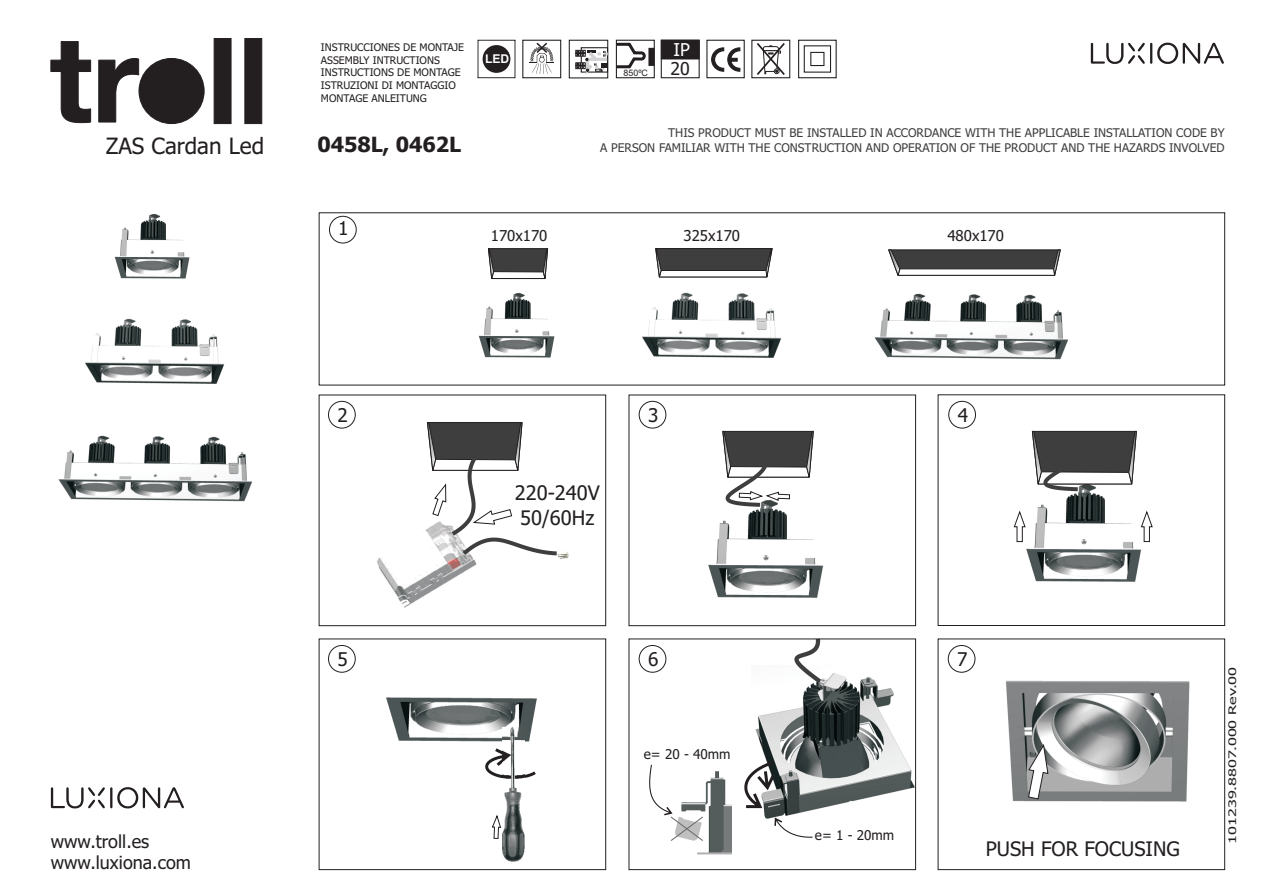
<style>
.page{position:relative;width:1263px;height:893px;background:#fff}
.page>*{position:absolute;margin:0;border:0;box-sizing:border-box;transform-origin:0 0}
.t1{font:22.5px "Tahoma";color:#231f20}
.t2{font:700 21px "Tahoma";color:#231f20}
.t3{font:20.1px/24.3px "Tahoma";color:#231f20}
.t4{font:18.9px "Tahoma";color:#231f20}
.t5{font:18px/21.8px "Tahoma";color:#231f20}
.t6{font:17.7px "Tahoma";color:#fff}
.t7{font:17.7px "Tahoma";color:#231f20}
.t8{font:15px "Tahoma";color:#231f20}
.t9{font:13.5px "Tahoma";color:#231f20}
.t10{font:700 12.15px "Arial";color:#fff}
.t11{font:12px/14.5px "Tahoma";color:#3e3e3f;text-align:right}
.t12{font:10.5px/12.6px "Tahoma";color:#231f20}
.t13{font:10.5px "Tahoma";color:#231f20;scale:1.56 1}
.t14{font:8.85px "Arial";color:#231f20}
</style>
<div class="page">
<img style="left:751px;top:666px;width:166px;height:156px">
<svg style="left:794px;top:641px;width:27px;height:42px"></svg>
<svg style="left:744px;top:761px;width:31px;height:47px"></svg>
<svg style="left:485px;top:748px;width:51px;height:30px"></svg>
<img style="left:328px;top:400px;width:241px;height:208px">
<svg style="left:51px;top:42px;width:40px;height:81px"></svg>
<svg style="left:98px;top:58px;width:41px;height:64px"></svg>
<div style="left:139px;top:58px;width:65px;height:66px;background:#231f20;border:1px solid #231f20;border-radius:50%"></div>
<svg style="left:214px;top:38px;width:17px;height:86px"></svg>
<svg style="left:245px;top:38px;width:17px;height:86px"></svg>
<svg style="left:1157px;top:43px;width:67px;height:21px"></svg>
<hr style="left:1150px;top:43px;width:2px;height:21px;background:#231f20">
<svg style="left:1091px;top:43px;width:54px;height:21px"></svg>
<svg style="left:117px;top:787px;width:67px;height:21px"></svg>
<hr style="left:110px;top:787px;width:2px;height:21px;background:#231f20">
<svg style="left:51px;top:787px;width:54px;height:21px"></svg>
<svg style="left:755px;top:43px;width:32px;height:36px"></svg>
<div style="left:751px;top:40px;width:39px;height:38px;border:1px solid #231f20"></div>
<svg style="left:706px;top:39px;width:39px;height:40px"></svg>
<svg style="left:568px;top:39px;width:87px;height:40px"></svg>
<div style="left:616px;top:40px;width:39px;height:38px;border:1px solid #231f20"></div>
<svg style="left:663px;top:42px;width:35px;height:17px"></svg>
<div style="left:661px;top:40px;width:39px;height:38px;border:1px solid #231f20"></div>
<div style="left:329px;top:216px;width:27px;height:27px;background:#fff;border:1px solid #231f20;border-radius:50%"></div>
<div style="left:328px;top:401px;width:27px;height:27px;background:#fff;border:1px solid #231f20;border-radius:50%"></div>
<div style="left:328px;top:645px;width:27px;height:27px;background:#fff;border:1px solid #231f20;border-radius:50%"></div>
<div style="left:639px;top:401px;width:27px;height:27px;background:#fff;border:1px solid #231f20;border-radius:50%"></div>
<div style="left:639px;top:645px;width:27px;height:27px;background:#fff;border:1px solid #231f20;border-radius:50%"></div>
<div style="left:948px;top:645px;width:27px;height:27px;background:#fff;border:1px solid #231f20;border-radius:50%"></div>
<div style="left:948px;top:401px;width:28px;height:27px;background:#fff;border:1px solid #231f20;border-radius:50%"></div>
<div style="left:319px;top:395px;width:287px;height:231px;border:1px solid #231f20"></div>
<div style="left:629px;top:395px;width:287px;height:231px;border:1px solid #231f20"></div>
<div style="left:938px;top:395px;width:287px;height:231px;border:1px solid #231f20"></div>
<div style="left:319px;top:639px;width:287px;height:231px;border:1px solid #231f20"></div>
<svg style="left:529px;top:43px;width:25px;height:31px"></svg>
<div style="left:522px;top:40px;width:39px;height:38px;border:1px solid #231f20"></div>
<svg style="left:798px;top:39px;width:39px;height:40px"></svg>
<div style="left:804px;top:45px;width:27px;height:28px;border:1px solid #231f20"></div>
<div style="left:810px;top:52px;width:14px;height:14px;border:1px solid #231f20"></div>
<div style="left:938px;top:639px;width:287px;height:231px;border:1px solid #231f20"></div>
<svg style="left:477px;top:40px;width:38px;height:38px"></svg>
<div style="left:483px;top:45px;width:27px;height:28px;background:#231f20;border-radius:50%"></div>
<img style="left:478px;top:292px;width:77px;height:66px">
<img style="left:708px;top:507px;width:116px;height:91px">
<img style="left:1022px;top:491px;width:120px;height:91px">
<img style="left:386px;top:697px;width:151px;height:45px">
<img style="left:114px;top:214px;width:76px;height:65px">
<img style="left:642px;top:292px;width:139px;height:66px">
<img style="left:85px;top:318px;width:139px;height:66px">
<img style="left:874px;top:293px;width:195px;height:67px">
<img style="left:58px;top:435px;width:195px;height:67px">
<svg style="left:488px;top:248px;width:60px;height:32px"></svg>
<svg style="left:655px;top:248px;width:117px;height:30px"></svg>
<svg style="left:888px;top:249px;width:173px;height:27px"></svg>
<svg style="left:427px;top:422px;width:130px;height:133px"></svg>
<svg style="left:1032px;top:430px;width:105px;height:61px"></svg>
<svg style="left:491px;top:814px;width:11px;height:25px"></svg>
<svg style="left:722px;top:430px;width:92px;height:77px"></svg>
<svg style="left:1140px;top:510px;width:13px;height:32px"></svg>
<svg style="left:1013px;top:510px;width:13px;height:32px"></svg>
<img style="left:502px;top:728px;width:23px;height:134px">
<div style="left:629px;top:639px;width:287px;height:231px;border:1px solid #231f20"></div>
<img style="left:697px;top:771px;width:35px;height:84px">
<svg style="left:774px;top:817px;width:39px;height:21px"></svg>
<svg style="left:649px;top:765px;width:55px;height:77px"></svg>
<img style="left:1006px;top:680px;width:184px;height:122px">
<svg style="left:1028px;top:743px;width:21px;height:57px"></svg>
<p class="t12" style="left:321px;top:42px;width:145px">INSTRUCCIONES DE MONTAJE<br>ASSEMBLY INTRUCTIONS<br>INSTRUCTIONS DE MONTAGE<br>ISTRUZIONI DI MONTAGGIO<br>MONTAGE ANLEITUNG</p>
<h1 class="t1" style="left:106px;top:137px;width:160px">ZAS Cardan Led</h1>
<h2 class="t2" style="left:317px;top:136px;width:145px">0458L, 0462L</h2>
<p class="t10" style="left:485px;top:54px;width:26px">LED</p>
<p class="t14" style="left:623px;top:70px;width:26px">850ºC</p>
<h3 class="t6" style="left:673px;top:42px;width:18px">IP</h3>
<h3 class="t7" style="left:670px;top:62px;width:21px">20</h3>
<p class="t11" style="left:600px;top:127px;width:626px">THIS PRODUCT MUST BE INSTALLED IN ACCORDANCE WITH THE APPLICABLE INSTALLATION CODE BY<br>A PERSON FAMILIAR WITH THE CONSTRUCTION AND OPERATION OF THE PRODUCT AND THE HAZARDS INVOLVED</p>
<h3 class="t4" style="left:338px;top:220px;width:12px">1</h3>
<p class="t8" style="left:491px;top:230px;width:58px">170x170</p>
<p class="t8" style="left:683px;top:230px;width:58px">325x170</p>
<p class="t8" style="left:947px;top:230px;width:58px">480x170</p>
<h3 class="t5" style="left:51px;top:832px;width:142px">www.troll.es www.luxiona.com</h3>
<h3 class="t4" style="left:337px;top:407px;width:12px">2</h3>
<h3 class="t4" style="left:337px;top:651px;width:12px">5</h3>
<h3 class="t3" style="left:515px;top:482px;width:87px">220-240V<br>50/60Hz</h3>
<h3 class="t4" style="left:648px;top:407px;width:12px">3</h3>
<h3 class="t4" style="left:648px;top:651px;width:12px">6</h3>
<p class="t9" style="left:644px;top:748px;width:88px">e= 20 - 40mm</p>
<h3 class="t4" style="left:958px;top:407px;width:12px">4</h3>
<p class="t9" style="left:815px;top:829px;width:81px">e= 1 - 20mm</p>
<h3 class="t4" style="left:957px;top:651px;width:12px">7</h3>
<h3 class="t3" style="left:986px;top:838px;width:196px">PUSH FOR FOCUSING</h3>
<p class="t13" style="left:1228px;top:844px;width:115px;rotate:-90deg">101239.8807.000 Rev.00</p>
</div>
